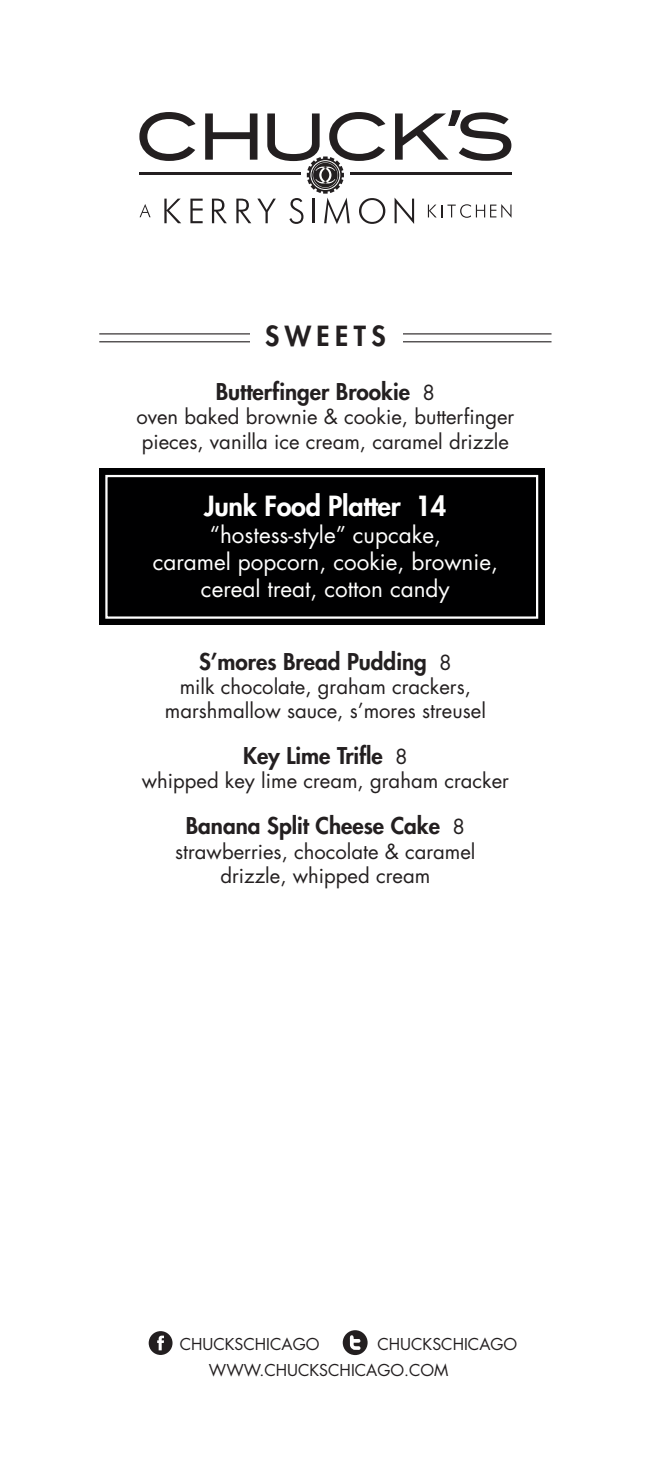
<style>
.page{position:relative;width:648px;height:1458px;background:#fff}
.page>*{position:absolute;margin:0;border:0;box-sizing:border-box;transform-origin:0 0}
.t1{font:800 27px "Futura";letter-spacing:-.01em;color:#fff}
.t2{font:800 27px "Futura";letter-spacing:.2em;color:#231f20}
.t3{font:800 22.5px "Futura";color:#231f20}
.t4{font:22.5px/27px "Futura";color:#fff;text-align:center}
.t5{font:20.25px/24.3px "Futura";color:#231f20;text-align:center}
.t6{font:15.97px/26.6px "Futura";color:#231f20}
.s1{font-weight:400;font-size:20.25px}
</style>
<div class="page">
<hr style="left:99px;top:333px;width:453px;height:1px;background:#231f20">
<hr style="left:99px;top:341px;width:453px;height:1px;background:#231f20">
<svg style="left:395px;top:110px;width:116px;height:51px"></svg>
<svg style="left:395px;top:198px;width:19px;height:26px"></svg>
<svg style="left:428px;top:204px;width:84px;height:14px"></svg>
<hr style="left:350px;top:173px;width:161px;height:2px;background:#231f20">
<svg style="left:139px;top:112px;width:246px;height:112px"></svg>
<svg style="left:149px;top:1331px;width:24px;height:24px"></svg>
<svg style="left:343px;top:1330px;width:25px;height:25px"></svg>
<div style="left:251px;top:299px;width:152px;height:76px;background:#fff"></div>
<div style="left:99px;top:468px;width:445px;height:157px;background:#000001"></div>
<div style="left:105px;top:475px;width:433px;height:144px;border:2px solid #fff"></div>
<h1 class="t2" style="left:265px;top:319px;width:122px">SWEETS</h1>
<p class="t3" style="left:216px;top:377px;width:221px">Butterfinger Brookie <span class="s1">8</span></p>
<p class="t5" style="left:136px;top:405px;width:380px;text-align:left">oven baked brownie &amp; cookie, butterfinger pieces, vanilla ice cream, caramel drizzle</p>
<h1 class="t1" style="left:204px;top:489px;width:244px">Junk Food Platter 14</h1>
<p class="t4" style="left:153px;top:521px;width:347px">“hostess-style” cupcake,<br>caramel popcorn, cookie, brownie, cereal treat, cotton candy</p>
<p class="t3" style="left:199px;top:647px;width:254px">S’mores Bread Pudding <span class="s1">8</span></p>
<p class="t5" style="left:165px;top:674px;width:323px">milk chocolate, graham crackers, marshmallow sauce, s’mores streusel</p>
<p class="t3" style="left:243px;top:741px;width:166px">Key Lime Trifle <span class="s1">8</span></p>
<p class="t5" style="left:142px;top:769px;width:369px">whipped key lime cream, graham cracker</p>
<p class="t3" style="left:186px;top:812px;width:281px">Banana Split Cheese Cake <span class="s1">8</span></p>
<p class="t5" style="left:175px;top:839px;width:302px">strawberries, chocolate &amp; caramel drizzle, whipped cream</p>
<p class="t6" style="left:209px;top:1331px;width:310px;text-indent:169px">CHUCKSCHICAGO<br>WWW.CHUCKSCHICAGO.COM</p>
<p class="t6" style="left:180px;top:1331px;width:141px">CHUCKSCHICAGO</p>
</div>
